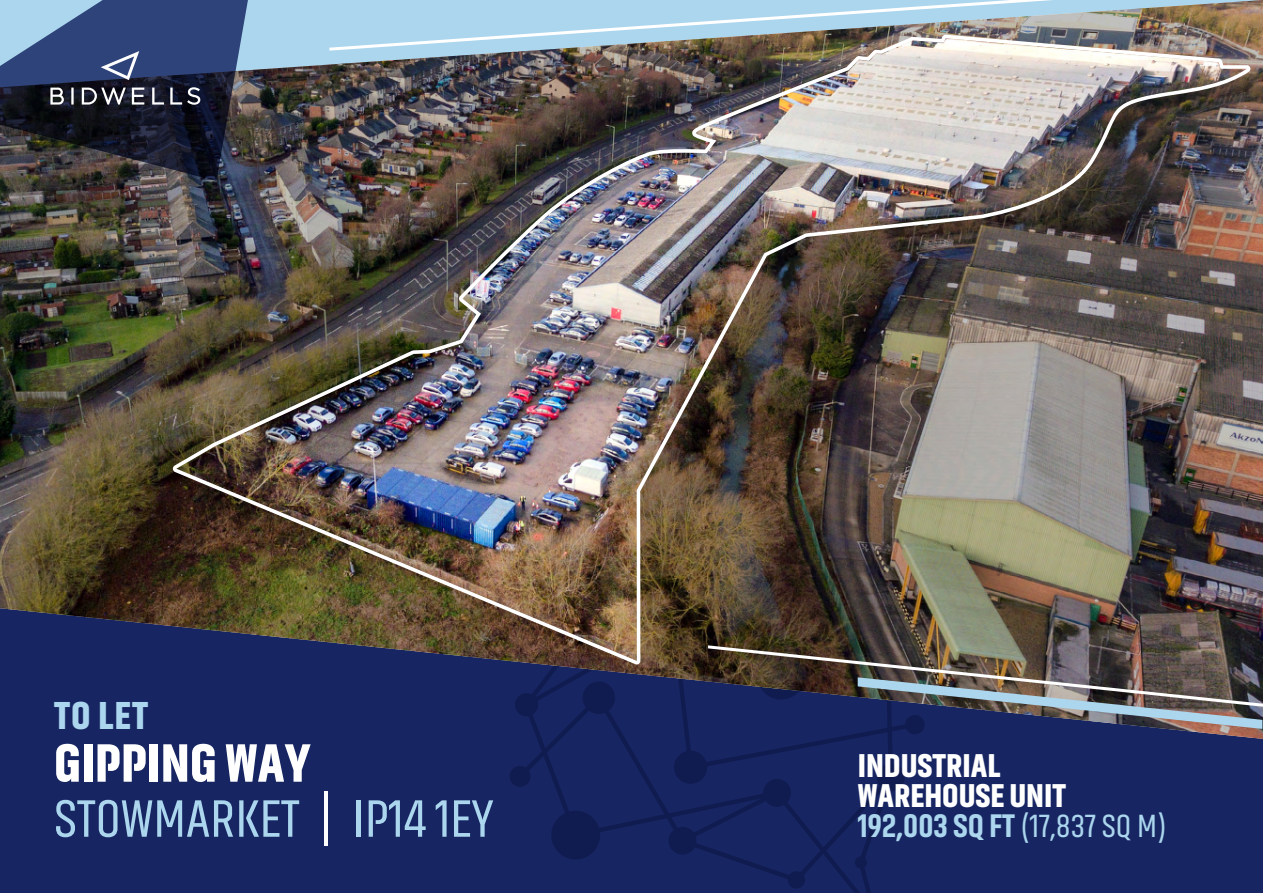
<style>
.page{position:relative;width:1263px;height:893px;background:#fff}
.page>*{position:absolute;margin:0;border:0;box-sizing:border-box;transform-origin:0 0}
.t1{font:54px/55.1px "Akhand";color:#abd6ed}
.t2{font:900 39px "Akhand";color:#abd6ed}
.t3{font:900 33px/30px "Akhand";color:#fff}
.t4{font:800 33px "Akhand";color:#abd6ed}
.s1{font-weight:900;color:#fff}
.s2{color:#fff}
.s3{font-weight:400}
</style>
<div class="page">
<div style="left:0;top:523px;width:1263px;height:370px;background:#172663"></div>
<svg style="left:514px;top:739px;width:36px;height:48px"></svg>
<svg style="left:550px;top:739px;width:335px;height:154px"></svg>
<img style="left:0;top:0;width:1263px;height:739px">
<img style="left:173px;top:35px;width:1078px;height:629px">
<img style="left:673px;top:642px;width:590px;height:150px">
<img style="left:326px;top:0;width:794px;height:52px">
<svg style="left:0;top:0;width:266px;height:181px;background:#3a455e"></svg>
<svg style="left:50px;top:87px;width:150px;height:18px"></svg>
<svg style="left:101px;top:51px;width:38px;height:29px"></svg>
<p class="t2" style="left:54px;top:694px;width:96px">TO LET</p>
<p class="t1" style="left:54px;top:736px;width:441px"><span class="s1">GIPPING WAY<br></span>STOWMARKET <span class="s2">|</span> IP14 1EY</p>
<p class="t3" style="left:858px;top:750px;width:210px">INDUSTRIAL<br>WAREHOUSE UNIT</p>
<p class="t4" style="left:858px;top:808px;width:310px">192,003 SQ FT <span class="s3">(17,837 SQ M)</span></p>
</div>
